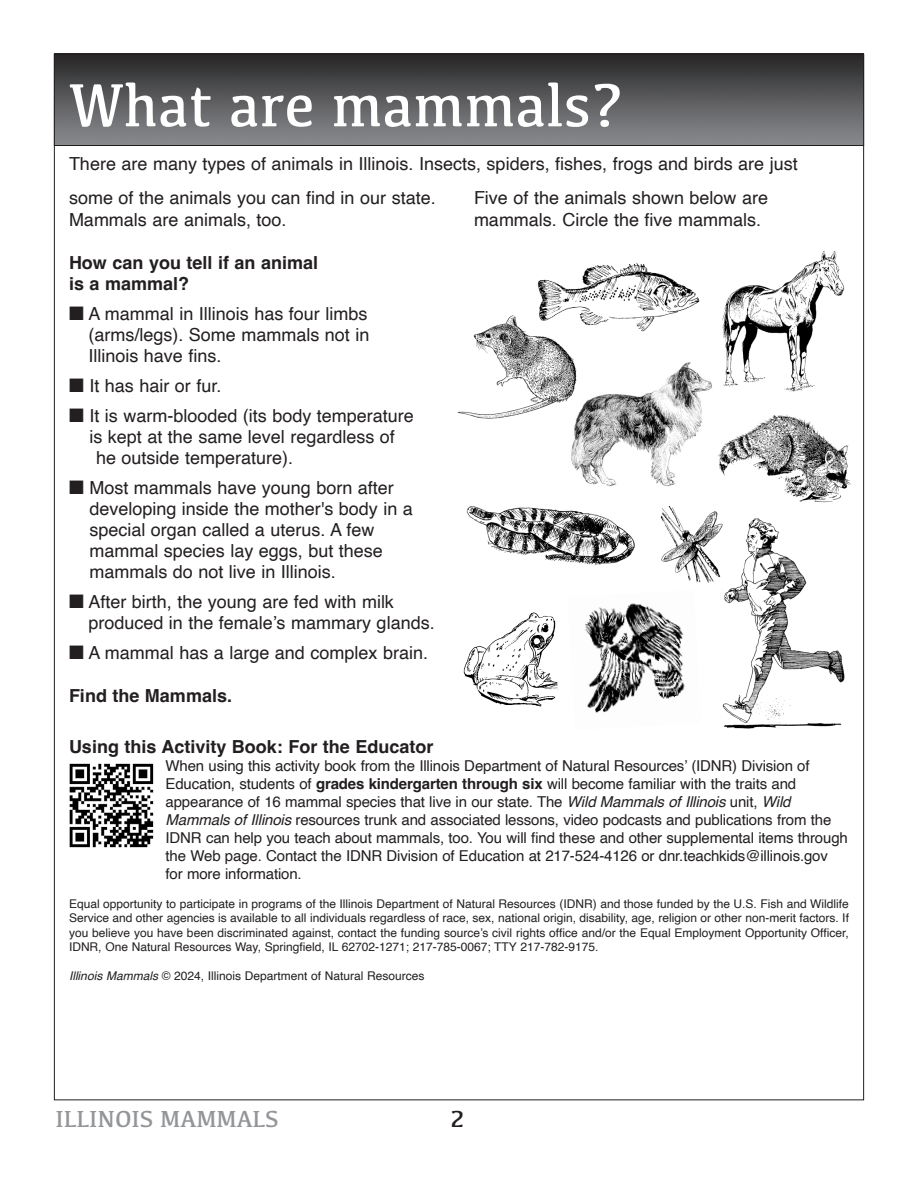
<style>
.page{position:relative;width:918px;height:1188px;background:#fff}
.page>*{position:absolute;margin:0;border:0;box-sizing:border-box;transform-origin:0 0}
.t1{font:63px "Kefa";color:#fff;scale:.95 1}
.t2{font:24px "Kefa";color:#939598}
.t3{font:24px "Kefa";color:#231f20}
.t4{font:18px/21px "Helvetica";color:#231f20}
.t5{font:700 18px "Helvetica";color:#231f20}
.t6{font:15px/18px "Helvetica";letter-spacing:-.01em;color:#231f20}
.t7{font:12px/14.4px "Helvetica";color:#231f20;text-align:justify}
.s1{font-weight:700}
.s2{font-style:italic}
</style>
<div class="page">
<img style="left:56px;top:56px;width:806px;height:88px">
<div style="left:54px;top:54px;width:810px;height:92px;border:1px solid #231f20"></div>
<svg style="left:457px;top:251px;width:394px;height:462px"></svg>
<img style="left:716px;top:511px;width:134px;height:218px">
<img style="left:656px;top:506px;width:70px;height:80px">
<img style="left:69px;top:763px;width:85px;height:85px">
<p class="t1" style="left:69px;top:66px;width:585px">What are mammals?</p>
<p class="t4" style="left:69px;top:153px;width:730px">There are many types of animals in Illinois. Insects, spiders, fishes, frogs and birds are just</p>
<p class="t4" style="left:69px;top:187px;width:368px;line-height:21.6px">some of the animals you can find in our state.<br>Mammals are animals, too.</p>
<p class="t5" style="left:69px;top:251px;width:251px">How can you tell if an animal</p>
<p class="t5" style="left:69px;top:273px;width:122px">is a mammal?</p>
<p class="t4" style="left:88px;top:304px;width:283px;text-align:justify;text-indent:-19px">■ A mammal in Illinois has four limbs (arms/legs). Some mammals not in Illinois have fins.</p>
<p class="t4" style="left:69px;top:376px;width:154px">■ It has hair or fur.</p>
<p class="t4" style="left:69px;top:406px;width:346px;text-align:center">■ It is warm-blooded (its body temperature is kept at the same level regardless of</p>
<p class="t4" style="left:96px;top:448px;width:199px">he outside temperature).</p>
<p class="t4" style="left:89px;top:478px;width:325px;text-indent:-20px">■ Most mammals have young born after developing inside the mother's body in a special organ called a uterus. A few mammal species lay eggs, but these mammals do not live in Illinois.</p>
<p class="t4" style="left:88px;top:592px;width:348px;text-indent:-19px">■ After birth, the young are fed with milk produced in the female’s mammary glands.</p>
<p class="t4" style="left:69px;top:643px;width:361px">■ A mammal has a large and complex brain.</p>
<p class="t5" style="left:69px;top:685px;width:165px">Find the Mammals.</p>
<p class="t4" style="left:474px;top:187px;width:296px;line-height:21.6px">Five of the animals shown below are mammals. Circle the five mammals.</p>
<p class="t5" style="left:69px;top:736px;width:366px">Using this Activity Book: For the Educator</p>
<p class="t6" style="left:166px;top:757px;width:684px">When using this activity book from the Illinois Department of Natural Resources’ (IDNR) Division of Education, students of <span class="s1">grades kindergarten through six</span> will become familiar with the traits and appearance of 16 mammal species that live in our state. The <span class="s2">Wild Mammals of Illinois</span> unit, <span class="s2">Wild Mammals of Illinois</span> resources trunk and associated lessons, video podcasts and publications from the IDNR can help you teach about mammals, too. You will find these and other supplemental items through the Web page. Contact the IDNR Division of Education at 217-524-4126 or dnr.teachkids@illinois.gov for more information.</p>
<p class="t7" style="left:69px;top:897px;width:782px">Equal opportunity to participate in programs of the Illinois Department of Natural Resources (IDNR) and those funded by the U.S. Fish and Wildlife Service and other agencies is available to all individuals regardless of race, sex, national origin, disability, age, religion or other non-merit factors. If you believe you have been discriminated against, contact the funding source’s civil rights office and/or the Equal Employment Opportunity Officer, IDNR, One Natural Resources Way, Springfield, IL 62702-1271; 217-785-0067; TTY 217-782-9175.</p>
<p class="t7" style="left:69px;top:969px;width:357px"><span class="s2">Illinois Mammals</span> © 2024, Illinois Department of Natural Resources</p>
<p class="t2" style="left:56px;top:1105px;width:225px">ILLINOIS MAMMALS</p>
<p class="t3" style="left:450px;top:1105px;width:16px">2</p>
</div>
